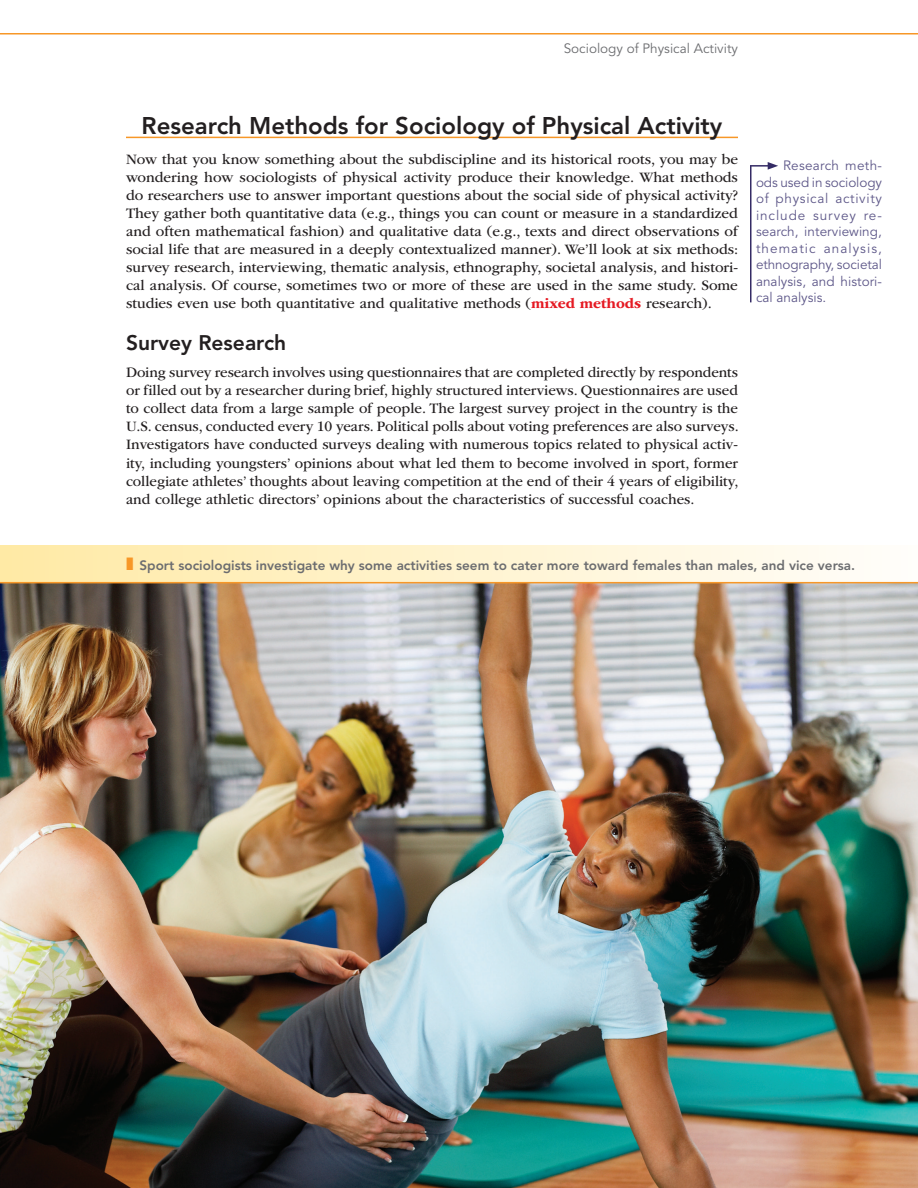
<style>
.page{position:relative;width:918px;height:1188px;background:#fff}
.page>*{position:absolute;margin:0;border:0;box-sizing:border-box;transform-origin:0 0}
.a{font:800 24px "Avenir LT Std";color:#231f20}
.b{font:800 21px "Avenir LT Std";color:#231f20}
.txni{font:15px/18px "ITC Garamond Std";color:#231f20;text-align:justify}
.kp{font:13.5px/16.5px "Avenir LT Std";color:#5e5889;text-align:justify}
.t1{font:800 13.5px "Avenir LT Std";color:#6c6d70}
.t2{font:13.5px "Avenir LT Std";color:#6c6d70}
.s1{font-weight:700;color:#e51a23}
.s2{color:#f79727}
</style>
<div class="page">
<hr style="left:0;top:33px;width:918px;height:1px;background:#f79727">
<hr style="left:126px;top:137px;width:612px;height:1px;background:#f79727">
<hr style="left:750px;top:166px;width:2px;height:136px;background:#342b65">
<hr style="left:750px;top:165px;width:20px;height:2px;background:#342b65">
<svg style="left:768px;top:162px;width:10px;height:8px"></svg>
<img style="left:0;top:583px;width:918px;height:605px">
<div style="left:0;top:545px;width:918px;height:38px;background:linear-gradient(to right,#ffe9a4,#fffdfa)"></div>
<hr style="left:0;top:582px;width:918px;height:1px;background:#f79727">
<p class="t2" style="left:564px;top:41px;width:176px">Sociology of Physical Activity</p>
<p class="a" style="left:142px;top:111px;width:582px">Research Methods for Sociology of Physical Activity</p>
<p class="txni" style="left:126px;top:150px;width:614px">Now that you know something about the subdiscipline and its historical roots, you may be wondering how sociologists of physical activity produce their knowledge. What methods do researchers use to answer important questions about the social side of physical activity?<br>They gather both quantitative data (e.g., things you can count or measure in a standardized and often mathematical fashion) and qualitative data (e.g., texts and direct observations of social life that are measured in a deeply contextualized manner). We’ll look at six methods: survey research, interviewing, thematic analysis, ethnography, societal analysis, and histori&shy;cal analysis. Of course, sometimes two or more of these are used in the same study. Some studies even use both quantitative and qualitative methods (<span class="s1">mixed methods</span> research).</p>
<p class="b" style="left:126px;top:330px;width:162px">Survey Research</p>
<p class="txni" style="left:126px;top:363px;width:614px">Doing survey research involves using questionnaires that are completed directly by respondents or filled out by a researcher during brief, highly structured interviews. Questionnaires are used to collect data from a large sample of people. The largest survey project in the country is the U.S. census, conducted every 10 years. Political polls about voting preferences are also surveys.<br>Investigators have conducted surveys dealing with numerous topics related to physical activ&shy;ity, including youngsters’ opinions about what led them to become involved in sport, former collegiate athletes’ thoughts about leaving competition at the end of their 4 years of eligibility, and college athletic directors’ opinions about the characteristics of successful coaches.</p>
<p class="kp" style="left:756px;top:158px;width:128px;text-indent:27px">Research meth&shy;ods used in sociology of physical activity include survey re&shy;search, interviewing, thematic analysis, ethnography, societal analysis, and histori&shy;cal analysis.</p>
<p class="t1" style="left:126px;top:557px;width:731px"><span class="s2">❚</span> Sport sociologists investigate why some activities seem to cater more toward females than males, and vice versa.</p>
</div>
